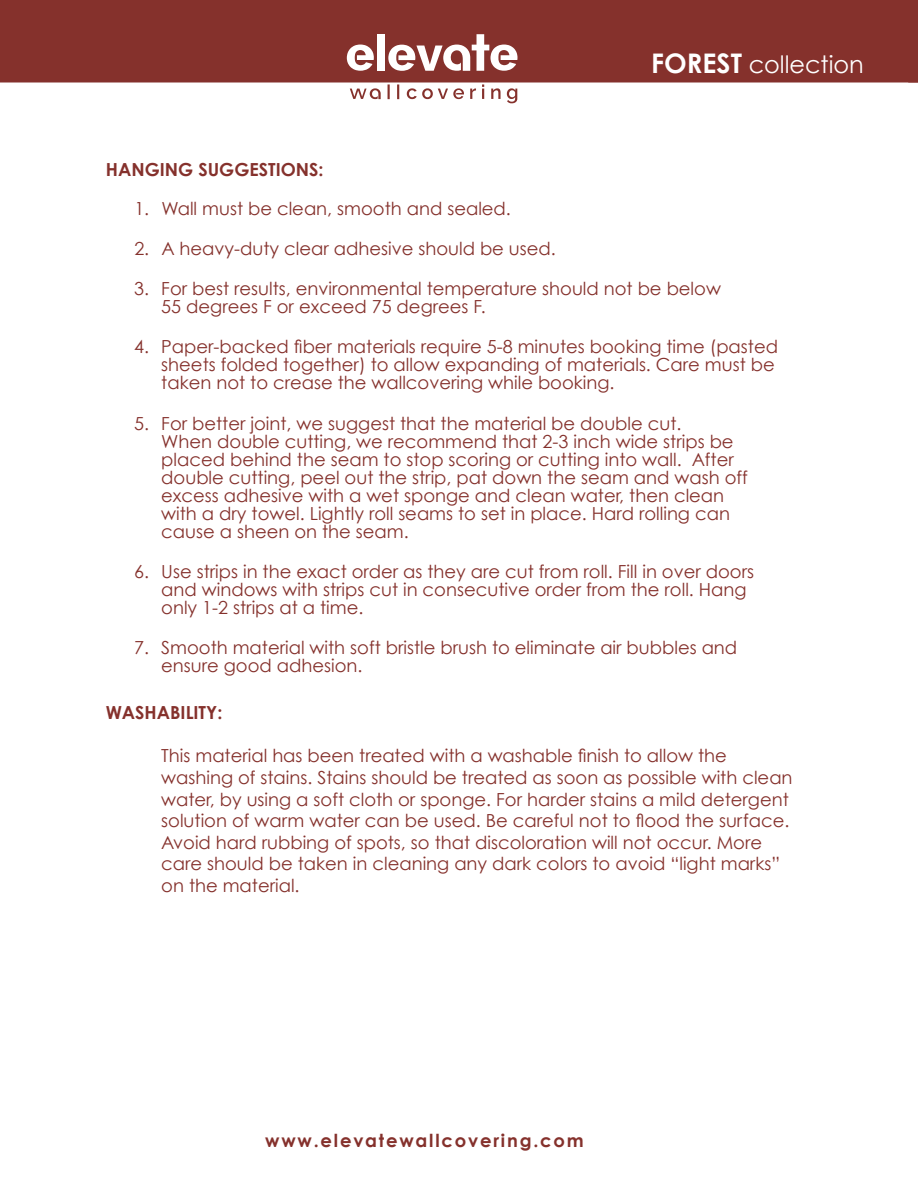
<style>
.page{position:relative;width:918px;height:1188px;background:#fff}
.page>*{position:absolute;margin:0;border:0;box-sizing:border-box;transform-origin:0 0}
.t1{font:24px "Century Gothic";color:#fff}
.t2{font:18px/18px "Century Gothic";color:#85312c}
.t3{font:700 18px "Century Gothic";color:#85312c}
.t4{font:700 18px "Century Gothic";letter-spacing:.1em;color:#85312c}
.s1{font-weight:700;font-size:27px}
</style>
<div class="page">
<div style="left:0;top:0;width:918px;height:82px;background:#85312c"></div>
<div style="left:377px;top:34px;width:8px;height:37px;background:#fff"></div>
<svg style="left:347px;top:45px;width:27px;height:26px"></svg>
<svg style="left:388px;top:34px;width:130px;height:37px"></svg>
<svg style="left:388px;top:84px;width:2px;height:15px"></svg>
<svg style="left:397px;top:84px;width:2px;height:15px"></svg>
<svg style="left:470px;top:88px;width:6px;height:11px"></svg>
<svg style="left:482px;top:84px;width:2px;height:15px"></svg>
<svg style="left:491px;top:88px;width:10px;height:11px"></svg>
<svg style="left:507px;top:88px;width:10px;height:15px"></svg>
<svg style="left:350px;top:88px;width:31px;height:11px"></svg>
<svg style="left:407px;top:88px;width:57px;height:11px"></svg>
<h1 class="t1" style="left:651px;top:50px;width:214px"><span class="s1">FOREST</span> collection</h1>
<p class="t3" style="left:106px;top:158px;width:219px">HANGING SUGGESTIONS:</p>
<p class="t2" style="left:134px;top:199px;width:378px">1. Wall must be clean, smooth and sealed.</p>
<p class="t2" style="left:134px;top:239px;width:423px">2. A heavy-duty clear adhesive should be used.</p>
<p class="t2" style="left:161px;top:280px;width:561px;text-indent:-27px">3. For best results, environmental temperature should not be below<br>55 degrees F or exceed 75 degrees F.</p>
<p class="t2" style="left:161px;top:338px;width:618px;text-indent:-27px">4. Paper-backed fiber materials require 5-8 minutes booking time (pasted sheets folded together) to allow expanding of materials. Care must be taken not to crease the wallcovering while booking.</p>
<p class="t2" style="left:161px;top:414px;width:588px;text-indent:-27px">5. For better joint, we suggest that the material be double cut.<br>When double cutting, we recommend that 2-3 inch wide strips be placed behind the seam to stop scoring or cutting into wall. After double cutting, peel out the strip, pat down the seam and wash off excess adhesive with a wet sponge and clean water, then clean with a dry towel. Lightly roll seams to set in place. Hard rolling can cause a sheen on the seam.</p>
<p class="t2" style="left:161px;top:562px;width:594px;text-indent:-27px">6. Use strips in the exact order as they are cut from roll. Fill in over doors and windows with strips cut in consecutive order from the roll. Hang only 1-2 strips at a time.</p>
<p class="t2" style="left:161px;top:638px;width:578px;text-indent:-27px">7. Smooth material with soft bristle brush to eliminate air bubbles and ensure good adhesion.</p>
<p class="t3" style="left:106px;top:701px;width:118px">WASHABILITY:</p>
<p class="t2" style="left:161px;top:745px;width:633px;line-height:21.6px">This material has been treated with a washable finish to allow the washing of stains. Stains should be treated as soon as possible with clean water, by using a soft cloth or sponge. For harder stains a mild detergent solution of warm water can be used. Be careful not to flood the surface.<br>Avoid hard rubbing of spots, so that discoloration will not occur. More care should be taken in cleaning any dark colors to avoid “light marks” on the material.</p>
<p class="t4" style="left:265px;top:1130px;width:320px">www.elevatewallcovering.com</p>
</div>
